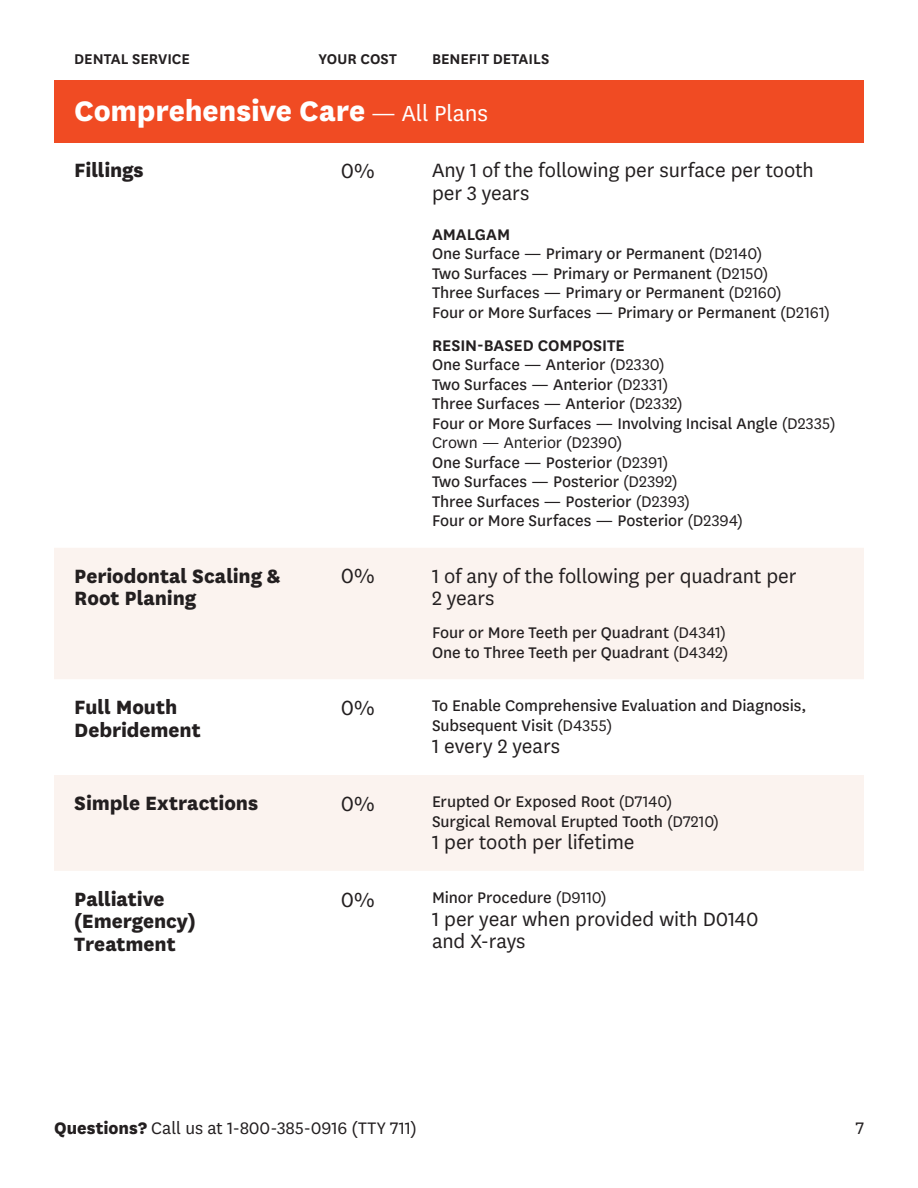
<style>
.page{position:relative;width:918px;height:1188px;background:#fff}
.page>*{position:absolute;margin:0;border:0;box-sizing:border-box;transform-origin:0 0}
.t1{font:800 33px "National";letter-spacing:-.005em;color:#fff}
.Copay{font:24px "National";color:#231f20}
.Limit{font:22.5px/22.5px "National";letter-spacing:-.005em;color:#231f20}
.t2{font:800 22.5px/22.5px "National";letter-spacing:-.005em;color:#231f20}
.t3{font:19.5px "National";color:#231f20}
.t4{font:18px/19.5px "National";letter-spacing:-.005em;color:#231f20}
.Eyebrow{font:600 18px "National";letter-spacing:-.005em;color:#231f20}
.Eyebrow-2{font:600 16.5px "National";color:#231f20}
.s1{font-weight:400;font-size:25.5px}
.s2{font-style:inherit}
.s3{font-weight:800}
</style>
<div class="page">
<div style="left:54px;top:80px;width:810px;height:63px;background:#f04b23"></div>
<svg style="left:54px;top:548px;width:810px;height:323px;fill:#fbf3ef"></svg>
<p class="Eyebrow-2" style="left:74px;top:47px;width:117px">DENTAL SERVICE</p>
<p class="Eyebrow-2" style="left:319px;top:47px;width:80px">YOUR COST</p>
<p class="Eyebrow-2" style="left:432px;top:47px;width:119px">BENEFIT DETAILS</p>
<h1 class="t1" style="left:74px;top:87px;width:415px">Comprehensive Care <span class="s1">— All Plans</span></h1>
<h2 class="t2" style="left:74px;top:157px;width:71px">Fillings</h2>
<p class="Copay" style="left:341px;top:155px;width:35px">0%</p>
<p class="Limit" style="left:432px;top:158px;width:383px">Any 1 of the following per surface per tooth per 3 years</p>
<p class="Eyebrow" style="left:432px;top:222px;width:80px">AMALGAM</p>
<h3 class="t4" style="left:432px;top:243px;width:332px">One Surface — Primary or Permanent <span class="s2">(D2140)</span></h3>
<h3 class="t4" style="left:432px;top:262px;width:338px">Two Surfaces — Primary or Permanent <span class="s2">(D2150)</span></h3>
<h3 class="t4" style="left:432px;top:282px;width:351px">Three Surfaces — Primary or Permanent <span class="s2">(D2160)</span></h3>
<h3 class="t4" style="left:432px;top:301px;width:400px">Four or More Surfaces — Primary or Permanent <span class="s2">(D2161)</span></h3>
<p class="Eyebrow" style="left:432px;top:333px;width:194px">RESIN-BASED COMPOSITE</p>
<h3 class="t4" style="left:432px;top:354px;width:234px">One Surface — Anterior <span class="s2">(D2330)</span></h3>
<h3 class="t4" style="left:432px;top:373px;width:238px">Two Surfaces — Anterior <span class="s2">(D2331)</span></h3>
<h3 class="t4" style="left:432px;top:393px;width:252px">Three Surfaces — Anterior <span class="s2">(D2332)</span></h3>
<h3 class="t4" style="left:432px;top:412px;width:405px">Four or More Surfaces — Involving Incisal Angle <span class="s2">(D2335)<br>Crown — Anterior (D2390)</span></h3>
<h3 class="t4" style="left:432px;top:451px;width:238px">One Surface — Posterior <span class="s2">(D2391)</span></h3>
<h3 class="t4" style="left:432px;top:471px;width:247px">Two Surfaces — Posterior <span class="s2">(D2392)</span></h3>
<h3 class="t4" style="left:432px;top:490px;width:260px">Three Surfaces — Posterior <span class="s2">(D2393)</span></h3>
<h3 class="t4" style="left:432px;top:510px;width:313px">Four or More Surfaces — Posterior <span class="s2">(D2394)</span></h3>
<h2 class="t2" style="left:74px;top:563px;width:208px">Periodontal Scaling &amp;<br>Root Planing</h2>
<p class="Copay" style="left:341px;top:561px;width:35px">0%</p>
<p class="Limit" style="left:432px;top:563px;width:366px">1 of any of the following per quadrant per<br>2 years</p>
<h3 class="t4" style="left:432px;top:622px;width:296px">Four or More Teeth per Quadrant <span class="s2">(D4341)</span></h3>
<h3 class="t4" style="left:432px;top:641px;width:298px">One to Three Teeth per Quadrant <span class="s2">(D4342)</span></h3>
<h2 class="t2" style="left:74px;top:694px;width:128px">Full Mouth<br>Debridement</h2>
<p class="Copay" style="left:341px;top:692px;width:35px">0%</p>
<h3 class="t4" style="left:432px;top:695px;width:376px">To Enable Comprehensive Evaluation and Diagnosis,<br>Subsequent Visit <span class="s2">(D4355)</span></h3>
<p class="Limit" style="left:432px;top:734px;width:130px">1 every 2 years</p>
<h2 class="t2" style="left:74px;top:790px;width:186px">Simple Extractions</h2>
<p class="Copay" style="left:341px;top:788px;width:35px">0%</p>
<h3 class="t4" style="left:432px;top:791px;width:242px">Erupted Or Exposed Root <span class="s2">(D7140)</span></h3>
<h3 class="t4" style="left:432px;top:811px;width:289px">Surgical Removal Erupted Tooth <span class="s2">(D7210)</span></h3>
<h3 class="Limit" style="left:432px;top:830px;width:204px">1 per tooth per lifetime</h3>
<h2 class="t2" style="left:74px;top:886px;width:123px">Palliative (Emergency)<br>Treatment</h2>
<p class="Copay" style="left:341px;top:884px;width:35px">0%</p>
<h3 class="t4" style="left:432px;top:887px;width:176px">Minor Procedure <span class="s2">(D9110)</span></h3>
<p class="Limit" style="left:432px;top:906px;width:328px">1 per year when provided with D0140 and X-rays</p>
<p class="t3" style="left:54px;top:1115px;width:364px"><span class="s3">Questions?</span> Call us at 1-800-385-0916 (TTY 711)</p>
<p class="t3" style="left:856px;top:1115px;width:10px">7</p>
</div>
